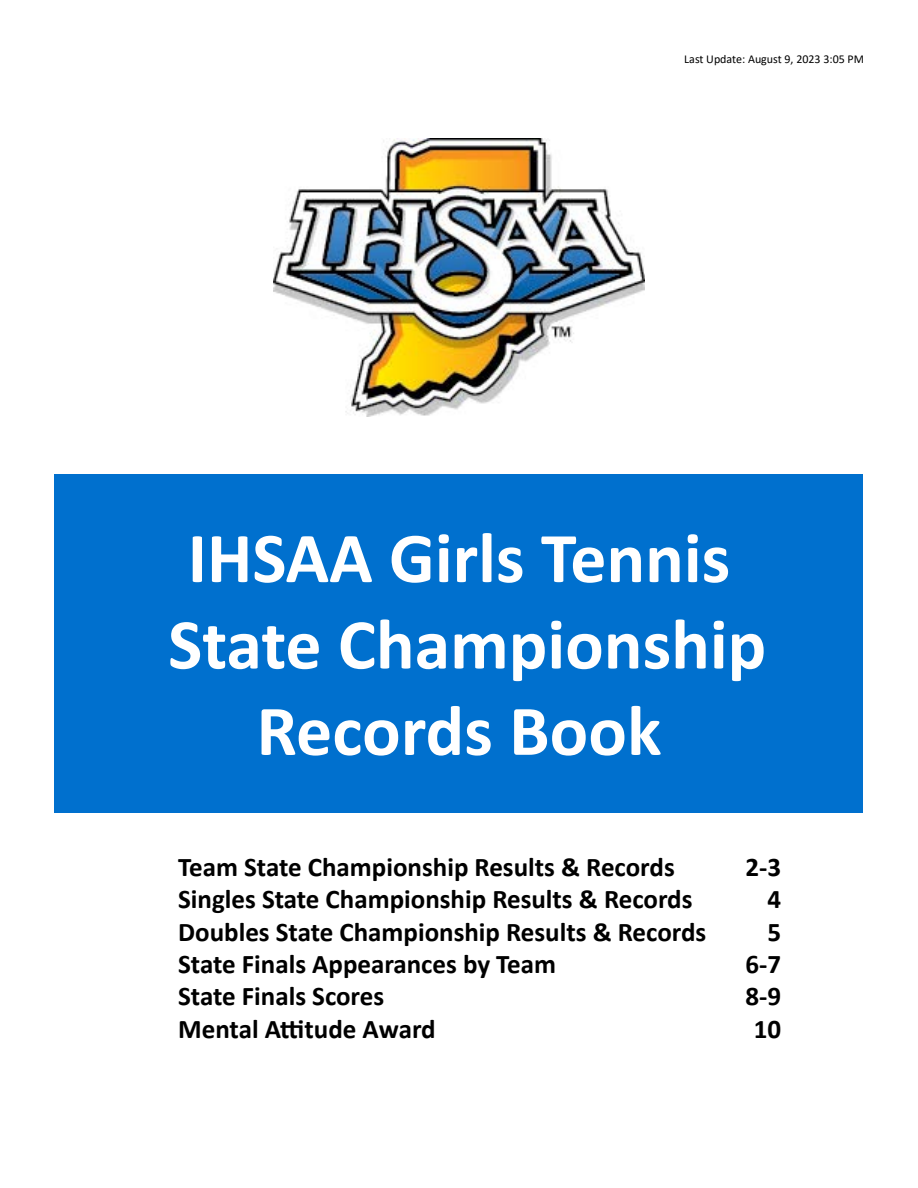
<style>
.page{position:relative;width:918px;height:1188px;background:#fff}
.page>*{position:absolute;margin:0;border:0;box-sizing:border-box;transform-origin:0 0}
.t1{font:700 72px/86.4px "Calibri";color:#fff;text-align:center}
.t2{font:700 27px "Calibri";color:#000}
.t3{font:12px "Calibri";color:#000}
</style>
<div class="page">
<div style="left:55px;top:475px;width:808px;height:338px;background:#0070ce"></div>
<img style="left:274px;top:139px;width:370px;height:277px">
<p class="t3" style="left:684px;top:51px;width:181px">Last Update: August 9, 2023 3:05 PM</p>
<h1 class="t1" style="left:168px;top:514px;width:600px">IHSAA Girls Tennis<br>State Championship<br>Records Book</h1>
<p class="t2" style="left:178px;top:848px;width:498px">Team State Championship Results &amp; Records</p>
<p class="t2" style="left:746px;top:848px;width:37px">2-3</p>
<p class="t2" style="left:178px;top:880px;width:516px">Singles State Championship Results &amp; Records</p>
<p class="t2" style="left:768px;top:880px;width:15px">4</p>
<p class="t2" style="left:178px;top:913px;width:530px">Doubles State Championship Results &amp; Records</p>
<p class="t2" style="left:768px;top:913px;width:15px">5</p>
<p class="t2" style="left:178px;top:945px;width:379px">State Finals Appearances by Team</p>
<p class="t2" style="left:746px;top:945px;width:37px">6-7</p>
<p class="t2" style="left:178px;top:977px;width:208px">State Finals Scores</p>
<p class="t2" style="left:746px;top:977px;width:37px">8-9</p>
<p class="t2" style="left:178px;top:1010px;width:259px">Mental Attitude Award</p>
<p class="t2" style="left:754px;top:1010px;width:29px">10</p>
</div>
